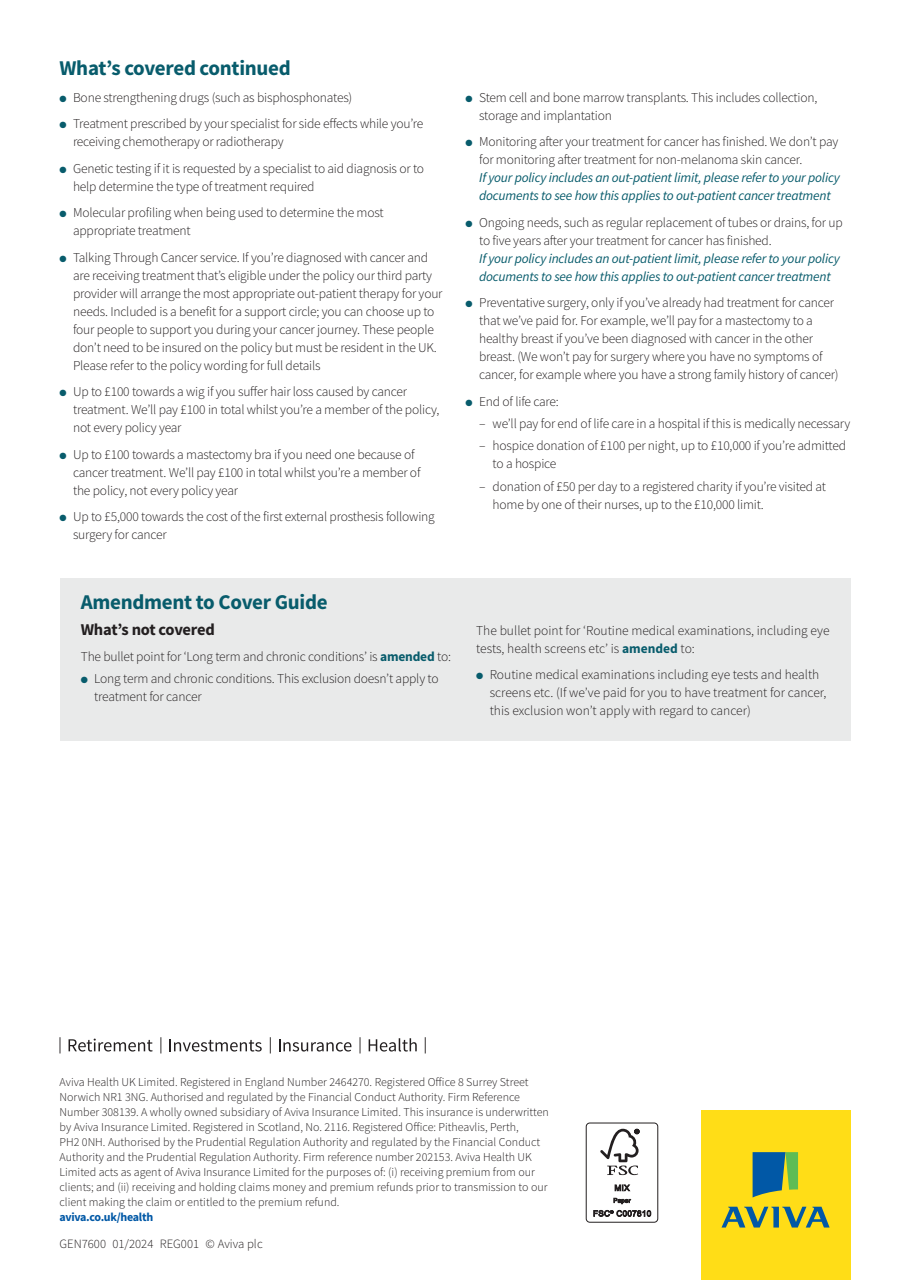
<style>
.page{position:relative;width:910px;height:1280px;background:#fff}
.page>*{position:absolute;margin:0;border:0;box-sizing:border-box;transform-origin:0 0}
.t1{font:700 21px "Source Sans Pro";letter-spacing:-.015em;color:#085c6c}
.t2{font:700 16.5px "Source Sans Pro";letter-spacing:-.02em;color:#231f20}
.t3{font:300 13.5px/18px "Source Sans Pro";letter-spacing:-.015em;color:#231f20}
.t4{font:italic 13.5px/18px "Source Sans Pro";letter-spacing:-.015em;color:#085c6c}
.t5{font:300 12.75px "Source Sans Pro";color:#231f20}
.t6{font:300 12px/15px "Source Sans Pro";color:#231f20}
.t7{font:700 12px "Source Sans Pro";letter-spacing:-.025em;color:#0158a6}
.s1{color:#085c6c}
.s2{font-weight:700;color:#085c6c}
</style>
<div class="page">
<div style="left:60px;top:578px;width:790px;height:163px;background:#e9eaea"></div>
<svg style="left:69px;top:1039px;width:84px;height:12px"></svg>
<svg style="left:169px;top:1039px;width:93px;height:12px"></svg>
<svg style="left:279px;top:1039px;width:72px;height:12px"></svg>
<svg style="left:369px;top:1038px;width:48px;height:13px"></svg>
<svg style="left:425px;top:1037px;width:1px;height:16px"></svg>
<svg style="left:360px;top:1037px;width:1px;height:16px"></svg>
<svg style="left:270px;top:1037px;width:1px;height:16px"></svg>
<svg style="left:160px;top:1037px;width:1px;height:16px"></svg>
<svg style="left:60px;top:1037px;width:1px;height:16px"></svg>
<div style="left:586px;top:1123px;width:72px;height:99px;border:1px solid #231f20;border-radius:4px"></div>
<svg style="left:600px;top:1129px;width:39px;height:46px"></svg>
<svg style="left:615px;top:1184px;width:15px;height:7px"></svg>
<svg style="left:614px;top:1198px;width:17px;height:6px"></svg>
<svg style="left:593px;top:1210px;width:58px;height:7px"></svg>
<div style="left:701px;top:1110px;width:149px;height:170px;background:#ffdd17"></div>
<svg style="left:753px;top:1152px;width:45px;height:45px"></svg>
<svg style="left:721px;top:1207px;width:109px;height:20px"></svg>
<h1 class="t1" style="left:60px;top:54px;width:233px">What’s covered continued</h1>
<p class="t3" style="left:60px;top:88px;width:294px"><span class="s1">●</span> Bone strengthening drugs (such as bisphosphonates)</p>
<p class="t3" style="left:73px;top:115px;width:352px;text-indent:-14px"><span class="s1">●</span> Treatment prescribed by your specialist for side effects while you’re receiving chemotherapy or radiotherapy</p>
<p class="t3" style="left:73px;top:159px;width:353px;text-indent:-14px"><span class="s1">●</span> Genetic testing if it is requested by a specialist to aid diagnosis or to help determine the type of treatment required</p>
<p class="t3" style="left:73px;top:204px;width:312px;text-indent:-14px"><span class="s1">●</span> Molecular profiling when being used to determine the most appropriate treatment</p>
<p class="t3" style="left:73px;top:248px;width:371px;text-indent:-14px"><span class="s1">●</span> Talking Through Cancer service. If you’re diagnosed with cancer and are receiving treatment that’s eligible under the policy our third party provider will arrange the most appropriate out-patient therapy for your needs. Included is a benefit for a support circle; you can choose up to four people to support you during your cancer journey. These people don’t need to be insured on the policy but must be resident in the UK.<br>Please refer to the policy wording for full details</p>
<p class="t3" style="left:73px;top:383px;width:368px;text-indent:-14px"><span class="s1">●</span> Up to £100 towards a wig if you suffer hair loss caused by cancer treatment. We’ll pay £100 in total whilst you’re a member of the policy, not every policy year</p>
<p class="t3" style="left:73px;top:445px;width:349px;text-indent:-14px"><span class="s1">●</span> Up to £100 towards a mastectomy bra if you need one because of cancer treatment. We’ll pay £100 in total whilst you’re a member of the policy, not every policy year</p>
<p class="t3" style="left:73px;top:508px;width:363px;text-indent:-14px"><span class="s1">●</span> Up to £5,000 towards the cost of the first external prosthesis following surgery for cancer</p>
<p class="t3" style="left:479px;top:88px;width:340px;text-indent:-14px"><span class="s1">●</span> Stem cell and bone marrow transplants. This includes collection, storage and implantation</p>
<p class="t3" style="left:479px;top:133px;width:361px;text-indent:-14px"><span class="s1">●</span> Monitoring after your treatment for cancer has finished. We don’t pay for monitoring after treatment for non-melanoma skin cancer.</p>
<p class="t4" style="left:479px;top:169px;width:362px">If your policy includes an out-patient limit, please refer to your policy documents to see how this applies to out-patient cancer treatment</p>
<p class="t3" style="left:479px;top:213px;width:365px;text-indent:-14px"><span class="s1">●</span> Ongoing needs, such as regular replacement of tubes or drains, for up to five years after your treatment for cancer has finished.</p>
<p class="t4" style="left:479px;top:249px;width:362px">If your policy includes an out-patient limit, please refer to your policy documents to see how this applies to out-patient cancer treatment</p>
<p class="t3" style="left:479px;top:294px;width:361px;text-indent:-14px"><span class="s1">●</span> Preventative surgery, only if you’ve already had treatment for cancer that we’ve paid for. For example, we’ll pay for a mastectomy to a healthy breast if you’ve been diagnosed with cancer in the other breast. (We won’t pay for surgery where you have no symptoms of cancer, for example where you have a strong family history of cancer)</p>
<p class="t3" style="left:466px;top:392px;width:95px"><span class="s1">●</span> End of life care:</p>
<p class="t3" style="left:479px;top:415px;width:373px">– we’ll pay for end of life care in a hospital if this is medically necessary</p>
<p class="t3" style="left:493px;top:437px;width:355px;text-indent:-14px">– hospice donation of £100 per night, up to £10,000 if you’re admitted to a hospice</p>
<p class="t3" style="left:493px;top:477px;width:335px;text-indent:-14px">– donation of £50 per day to a registered charity if you’re visited at home by one of their nurses, up to the £10,000 limit.</p>
<h1 class="t1" style="left:81px;top:588px;width:248px">Amendment to Cover Guide</h1>
<p class="t2" style="left:81px;top:619px;width:136px">What’s not covered</p>
<p class="t3" style="left:81px;top:647px;width:372px">The bullet point for ‘Long term and chronic conditions’ is <span class="s2">amended</span> to:</p>
<p class="t3" style="left:94px;top:669px;width:346px;text-indent:-14px"><span class="s1">●</span> Long term and chronic conditions. This exclusion doesn’t apply to treatment for cancer</p>
<p class="t3" style="left:476px;top:622px;width:355px">The bullet point for ‘Routine medical examinations, including eye tests, health screens etc’ is <span class="s2">amended</span> to:</p>
<p class="t3" style="left:490px;top:665px;width:338px;text-indent:-14px"><span class="s1">●</span> Routine medical examinations including eye tests and health screens etc. (If we’ve paid for you to have treatment for cancer, this exclusion won’t apply with regard to cancer)</p>
<p class="t6" style="left:60px;top:1074px;width:491px">Aviva Health UK Limited. Registered in England Number 2464270. Registered Office 8 Surrey Street Norwich NR1 3NG. Authorised and regulated by the Financial Conduct Authority. Firm Reference Number 308139. A wholly owned subsidiary of Aviva Insurance Limited. This insurance is underwritten by Aviva Insurance Limited. Registered in Scotland, No. 2116. Registered Office: Pitheavlis, Perth,<br>PH2 0NH. Authorised by the Prudential Regulation Authority and regulated by the Financial Conduct Authority and the Prudential Regulation Authority. Firm reference number 202153. Aviva Health UK Limited acts as agent of Aviva Insurance Limited for the purposes of: (i) receiving premium from our clients; and (ii) receiving and holding claims money and premium refunds prior to transmission to our client making the claim or entitled to the premium refund.</p>
<p class="t7" style="left:60px;top:1209px;width:95px">aviva.co.uk/health</p>
<p class="t5" style="left:60px;top:1236px;width:205px">GEN7600 01/2024 REG001 © Aviva plc</p>
</div>
